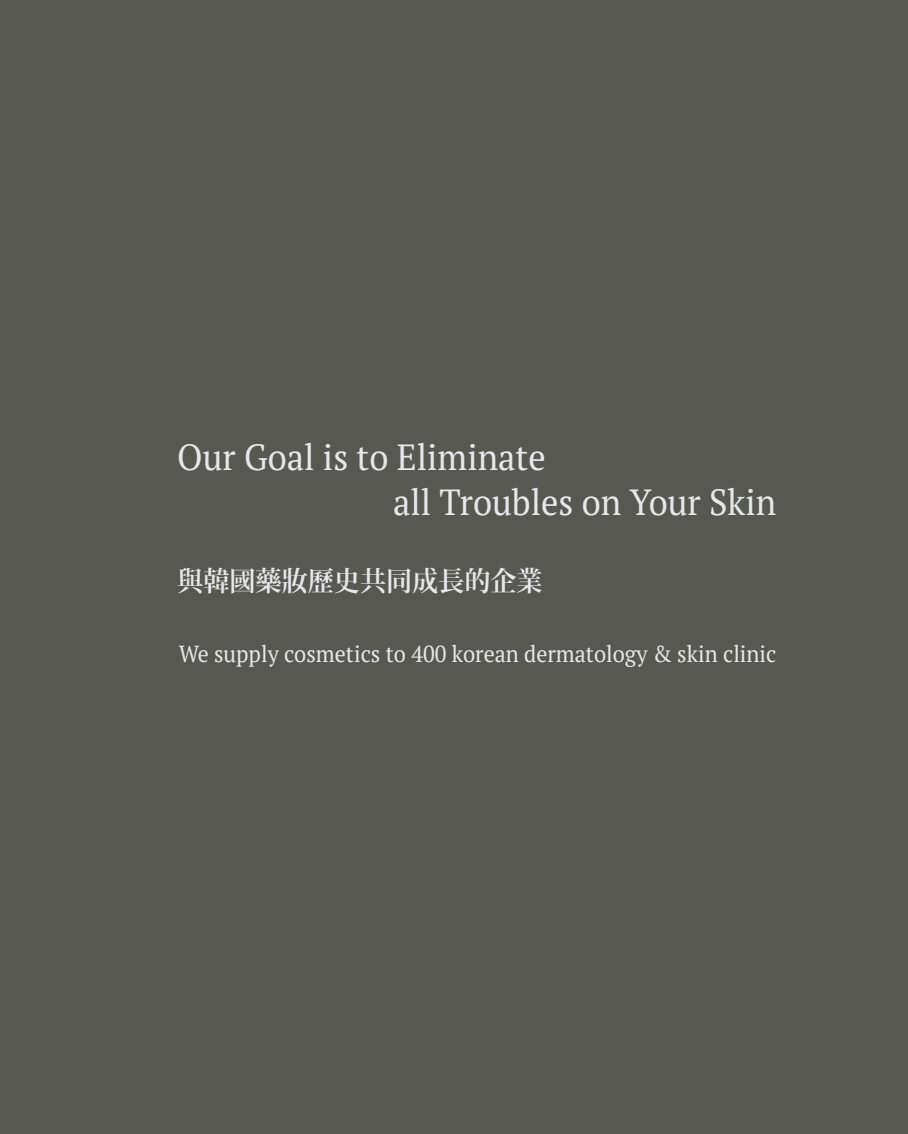
<style>
.page{position:relative;width:908px;height:1134px;background:#fff}
.page>*{position:absolute;margin:0;border:0;box-sizing:border-box;transform-origin:0 0}
.t1{font:36.2px/45px "PT Serif";color:#e6e7e8;scale:.95 1}
.t2{font:27.4px "Koz Min Pro Bold 90 pv RKSJ H";color:#e6e7e8;scale:.95 1}
.t3{font:23px "PT Serif";color:#e6e7e8;scale:.95 1}
</style>
<div class="page">
<div style="left:0;top:0;width:907px;height:1134px;background:#585852"></div>
<h1 class="t1" style="left:393px;top:434px;width:404px;text-indent:-216px">Our Goal is to Eliminate<br>all Troubles on Your Skin</h1>
<p class="t2" style="left:177px;top:570px;width:386px">與韓國藥妝歷史共同成長的企業</p>
<p class="t3" style="left:178px;top:638px;width:630px">We supply cosmetics to 400 korean dermatology &amp; skin clinic</p>
</div>
